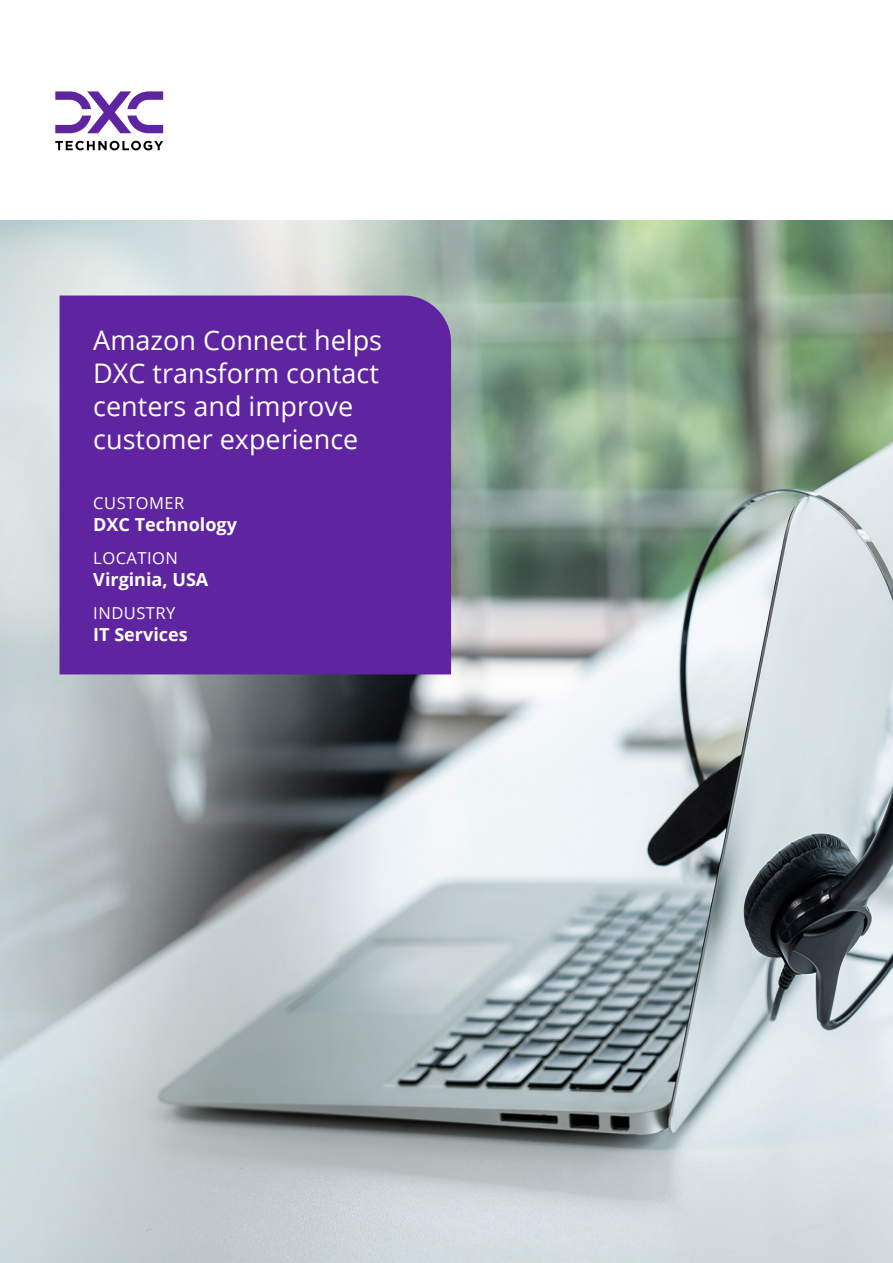
<style>
.page{position:relative;width:893px;height:1263px;background:#fff}
.page>*{position:absolute;margin:0;border:0;box-sizing:border-box;transform-origin:0 0}
.t1{font:27px/33px "Open Sans";color:#fff}
.t2{font:700 18px "Open Sans";color:#fff}
.t3{font:16.5px "Open Sans";letter-spacing:.03em;color:#fff}
</style>
<div class="page">
<svg style="left:55px;top:141px;width:108px;height:9px"></svg>
<svg style="left:55px;top:91px;width:108px;height:42px"></svg>
<img style="left:0;top:220px;width:893px;height:1043px">
<div style="left:60px;top:296px;width:391px;height:378px;background:#5f249f"></div>
<p class="t1" style="left:93px;top:323px;width:290px">Amazon Connect helps<br>DXC transform contact centers and improve customer experience</p>
<p class="t3" style="left:93px;top:492px;width:93px">CUSTOMER</p>
<p class="t2" style="left:93px;top:512px;width:145px">DXC Technology</p>
<p class="t3" style="left:93px;top:547px;width:86px">LOCATION</p>
<p class="t2" style="left:93px;top:566px;width:117px">Virginia, USA</p>
<p class="t3" style="left:93px;top:602px;width:84px">INDUSTRY</p>
<p class="t2" style="left:93px;top:621px;width:96px">IT Services</p>
</div>
